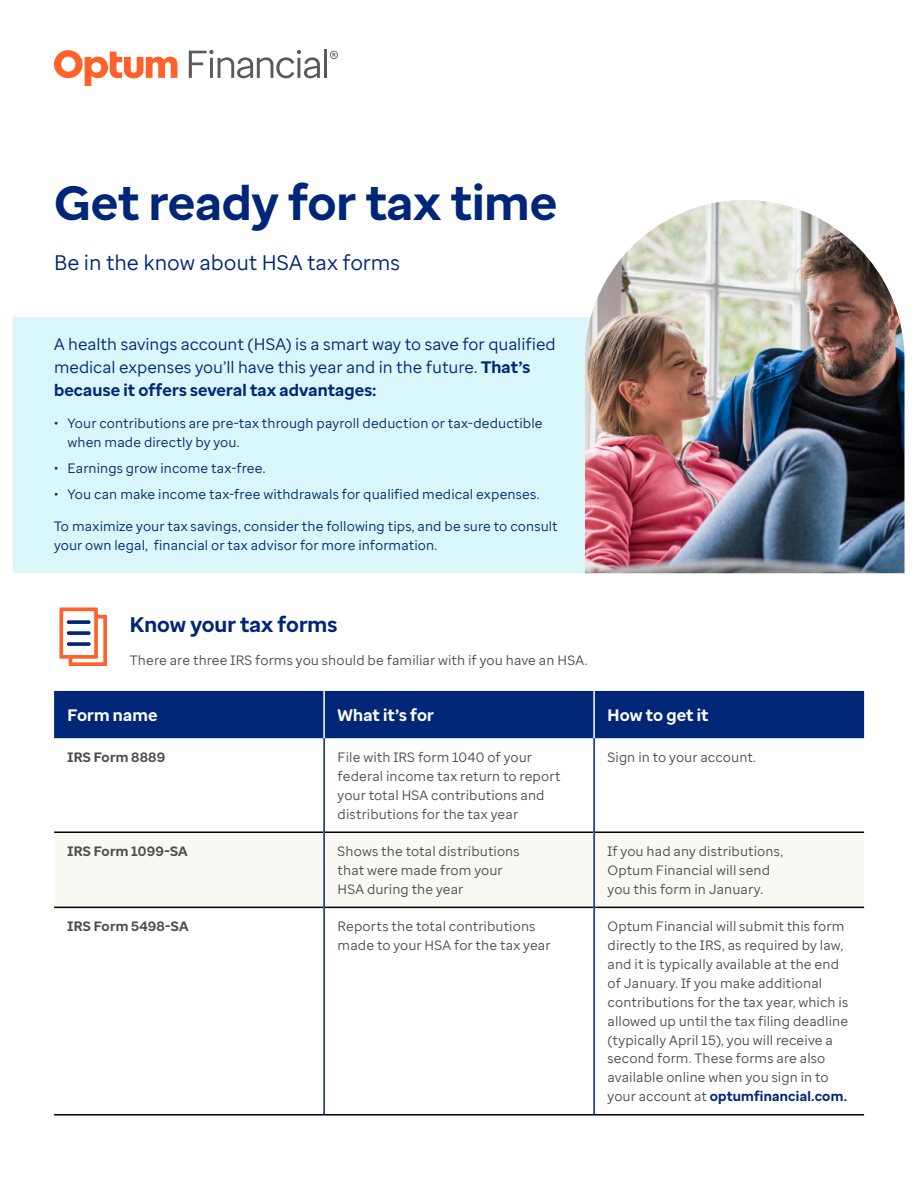
<style>
.page{position:relative;width:918px;height:1188px;background:#fff}
.page>*{position:absolute;margin:0;border:0;box-sizing:border-box;transform-origin:0 0}
.Headline{font:700 48px "Optum Sans";color:#002677}
.Intro{font:21px "Optum Sans";letter-spacing:-.005em;color:#002677}
.Subhead{font:700 21px "Optum Sans";color:#002677}
.Body{font:16.5px/23.1px "Optum Sans";letter-spacing:-.005em;color:#002677}
.Callout_body{font:700 16.5px "Optum Sans";color:#fff}
.Subhead-2{font:700 16.5px "Optum Sans";letter-spacing:.005em;color:#fff}
.Body-2{font:13.5px/18.9px "Optum Sans";letter-spacing:.005em;color:#4b4d4f}
.Body-3{font:13.5px/18.9px "Optum Sans";letter-spacing:.005em;color:#002677}
.Body-4{font:700 13.5px "Optum Sans";letter-spacing:.015em;color:#4b4d4f}
.s1{font-weight:700}
.s2{font-weight:700;color:#002677}
</style>
<div class="page">
<div style="left:14px;top:318px;width:850px;height:255px;background:#d9f6fa"></div>
<svg style="left:54px;top:50px;width:123px;height:36px"></svg>
<svg style="left:189px;top:50px;width:131px;height:28px"></svg>
<hr style="left:324px;top:50px;width:3px;height:28px;background:#5a5a5a">
<svg style="left:330px;top:51px;width:8px;height:8px"></svg>
<div style="left:54px;top:691px;width:810px;height:47px;background:#002677"></div>
<div style="left:54px;top:833px;width:810px;height:74px;background:#faf8f2"></div>
<hr style="left:54px;top:831px;width:269px;height:2px;background:#000">
<hr style="left:325px;top:831px;width:268px;height:2px;background:#000">
<hr style="left:595px;top:831px;width:269px;height:2px;background:#000">
<hr style="left:54px;top:907px;width:269px;height:1px;background:#000">
<hr style="left:325px;top:907px;width:268px;height:1px;background:#000">
<hr style="left:595px;top:907px;width:269px;height:1px;background:#000">
<hr style="left:54px;top:1114px;width:270px;height:2px;background:#000">
<hr style="left:324px;top:1114px;width:270px;height:2px;background:#000">
<hr style="left:594px;top:1114px;width:270px;height:2px;background:#000">
<hr style="left:323px;top:691px;width:2px;height:47px;background:#fff">
<hr style="left:593px;top:691px;width:2px;height:47px;background:#fff">
<hr style="left:323px;top:738px;width:2px;height:94px;background:#002677">
<hr style="left:593px;top:738px;width:2px;height:94px;background:#002677">
<hr style="left:323px;top:832px;width:2px;height:75px;background:#002677">
<hr style="left:593px;top:832px;width:2px;height:75px;background:#002677">
<hr style="left:323px;top:907px;width:2px;height:207px;background:#002677">
<hr style="left:593px;top:907px;width:2px;height:207px;background:#002677">
<svg style="left:59px;top:608px;width:48px;height:58px"></svg>
<svg style="left:67px;top:631px;width:24px;height:4px"></svg>
<svg style="left:67px;top:642px;width:24px;height:4px"></svg>
<svg style="left:67px;top:620px;width:24px;height:4px"></svg>
<img style="left:585px;top:200px;width:319px;height:373px">
<p class="Headline" style="left:54px;top:172px;width:505px">Get ready for tax time</p>
<p class="Intro" style="left:54px;top:249px;width:348px">Be in the know about HSA tax forms</p>
<p class="Body" style="left:54px;top:332px;width:503px">A health savings account (HSA) is a smart way to save for qualified medical expenses you’ll have this year and in the future. <span class="s1">That’s because it offers several tax advantages:</span></p>
<p class="Body-3" style="left:68px;top:414px;width:477px;text-indent:-14px">• Your contributions are pre-tax through payroll deduction or tax-deductible when made directly by you.</p>
<p class="Body-3" style="left:54px;top:459px;width:213px">• Earnings grow income tax-free.</p>
<p class="Body-3" style="left:54px;top:484px;width:487px">• You can make income tax-free withdrawals for qualified medical expenses.</p>
<p class="Body-3" style="left:54px;top:517px;width:505px">To maximize your tax savings, consider the following tips, and be sure to consult your own legal, financial or tax advisor for more information.</p>
<p class="Subhead" style="left:130px;top:611px;width:209px">Know your tax forms</p>
<p class="Body-2" style="left:130px;top:650px;width:459px">There are three IRS forms you should be familiar with if you have an HSA.</p>
<p class="Subhead-2" style="left:68px;top:704px;width:91px">Form name</p>
<p class="Callout_body" style="left:338px;top:704px;width:98px">What it’s for</p>
<p class="Callout_body" style="left:608px;top:704px;width:102px">How to get it</p>
<p class="Body-4" style="left:68px;top:748px;width:99px">IRS Form 8889</p>
<p class="Body-2" style="left:338px;top:748px;width:224px">File with IRS form 1040 of your federal income tax return to report your total HSA contributions and distributions for the tax year</p>
<p class="Body-2" style="left:608px;top:748px;width:150px">Sign in to your account.</p>
<p class="Body-4" style="left:68px;top:842px;width:122px">IRS Form 1099-SA</p>
<p class="Body-2" style="left:338px;top:842px;width:184px">Shows the total distributions that were made from your<br>HSA during the year</p>
<p class="Body-2" style="left:608px;top:842px;width:177px">If you had any distributions,<br>Optum Financial will send you this form in January.</p>
<p class="Body-4" style="left:68px;top:918px;width:122px">IRS Form 5498-SA</p>
<p class="Body-2" style="left:338px;top:917px;width:214px">Reports the total contributions made to your HSA for the tax year</p>
<p class="Body-2" style="left:608px;top:917px;width:242px">Optum Financial will submit this form directly to the IRS, as required by law, and it is typically available at the end of January. If you make additional contributions for the tax year, which is allowed up until the tax filing deadline (typically April 15), you will receive a second form. These forms are also available online when you sign in to your account at <span class="s2">optumfinancial.com.</span></p>
</div>
